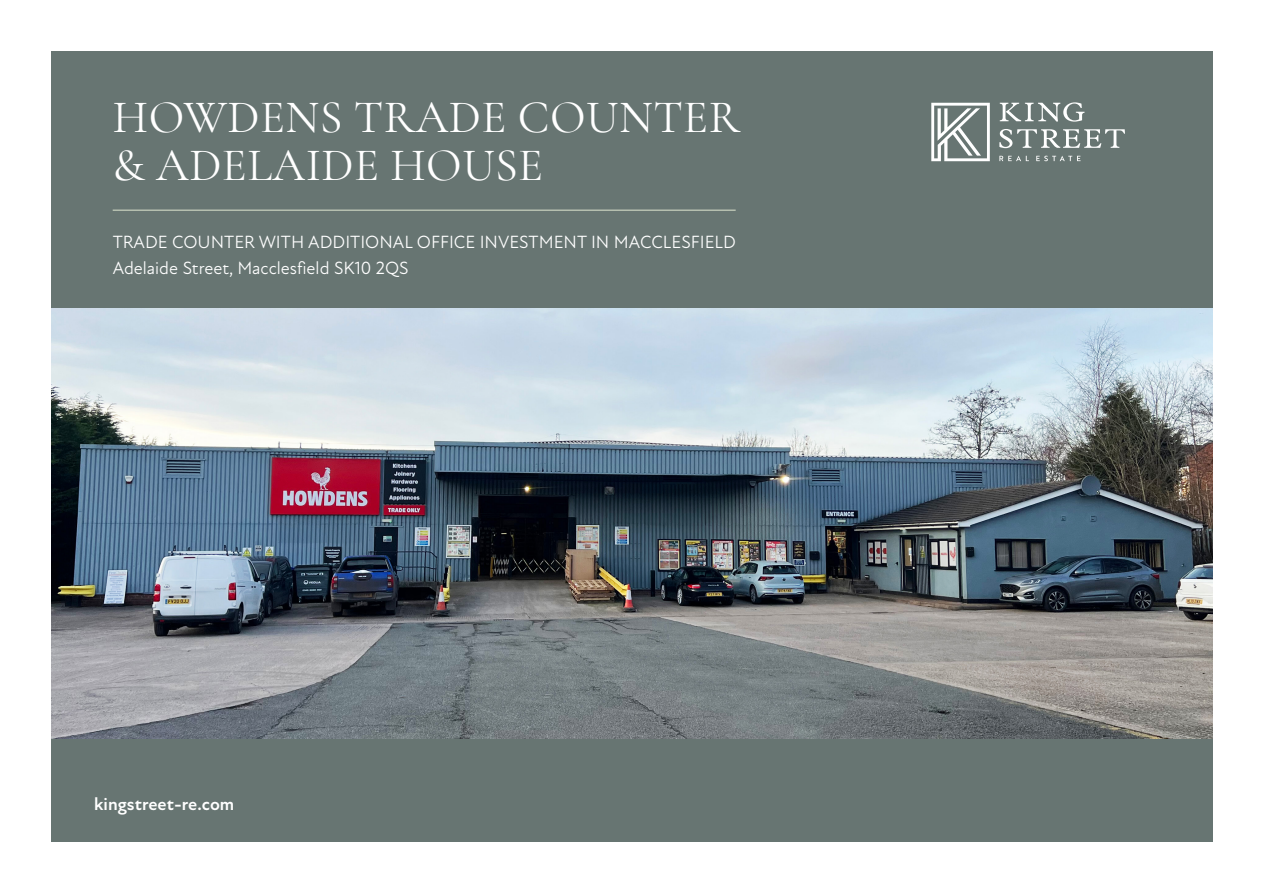
<style>
.page{position:relative;width:1263px;height:893px;background:#fff}
.page>*{position:absolute;margin:0;border:0;box-sizing:border-box;transform-origin:0 0}
.t1{font:46.5px/48px "Cormorant Garamond";letter-spacing:.01em;color:#fff}
.t2{font:18px/25.5px "New Atten";color:#fff}
.t3{font:700 18px "New Atten";color:#fff}
</style>
<div class="page">
<img style="left:51px;top:308px;width:1161px;height:432px">
<div style="left:51px;top:51px;width:1161px;height:257px;background:#677572"></div>
<svg style="left:1000px;top:102px;width:84px;height:20px"></svg>
<svg style="left:999px;top:129px;width:126px;height:19px"></svg>
<svg style="left:999px;top:156px;width:30px;height:5px"></svg>
<svg style="left:1036px;top:156px;width:44px;height:5px"></svg>
<svg style="left:931px;top:103px;width:59px;height:58px"></svg>
<hr style="left:113px;top:210px;width:623px;height:1px;background:#dee6cf">
<div style="left:51px;top:740px;width:1161px;height:102px;background:#677572"></div>
<h1 class="t1" style="left:113px;top:93px;width:629px">HOWDENS TRADE COUNTER &amp; ADELAIDE HOUSE</h1>
<p class="t2" style="left:113px;top:230px;width:625px">TRADE COUNTER WITH ADDITIONAL OFFICE INVESTMENT IN MACCLESFIELD<br>Adelaide Street, Macclesfield SK10 2QS</p>
<p class="t3" style="left:94px;top:793px;width:142px">kingstreet-re.com</p>
</div>
